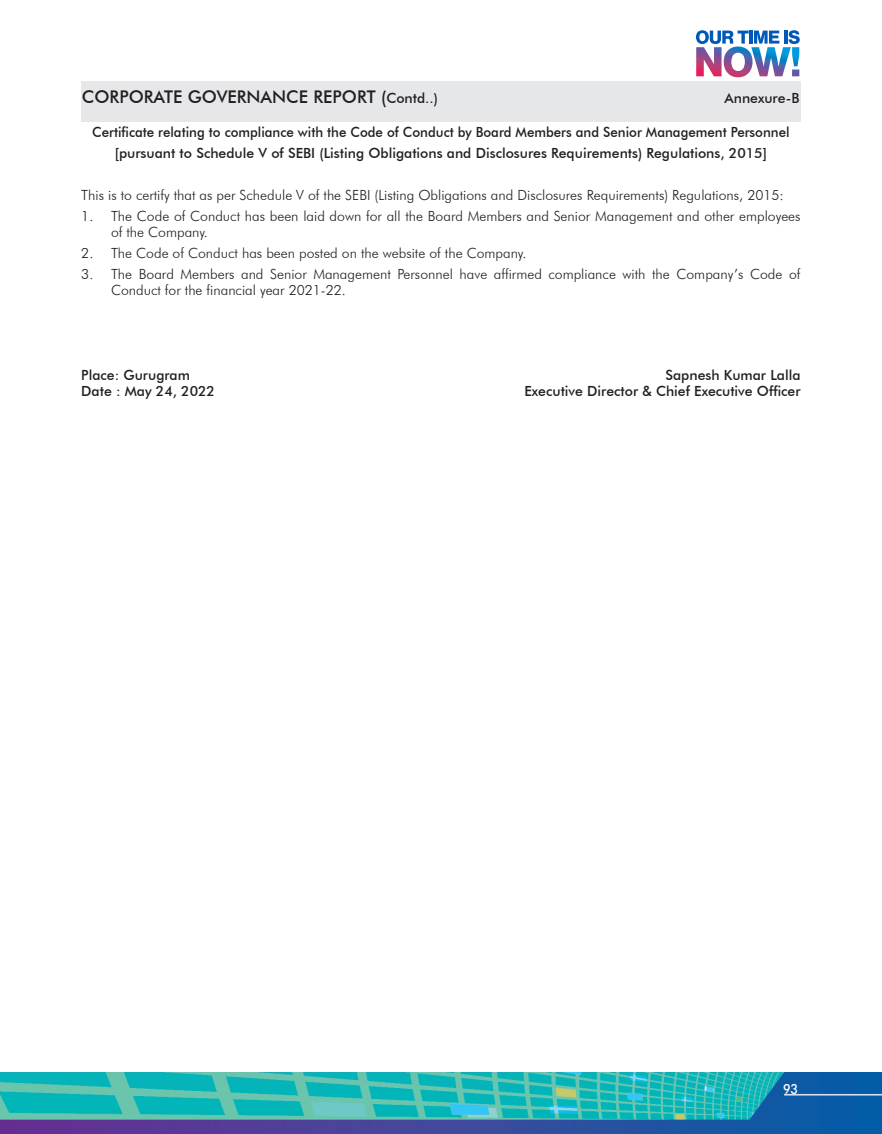
<style>
.page{position:relative;width:882px;height:1134px;background:#fff}
.page>*{position:absolute;margin:0;border:0;box-sizing:border-box;transform-origin:0 0}
.t1{font:500 17.5px "Futura BT";color:#231f20}
.t2{font:300 14px/16.1px "Futura BT";color:#231f20}
.t3{font:500 14px "Futura BT";color:#231f20}
.t4{font:500 14px "Futura BT";color:#231f20;scale:.95 1}
.t5{font:500 14px "Futura BT";color:#fff;scale:.9 1}
.s1{font-size:14px}
</style>
<div class="page">
<img style="left:0;top:1073px;width:882px;height:61px">
<div style="left:81px;top:82px;width:720px;height:40px;background:#e6e7e9"></div>
<hr style="left:784px;top:31px;width:4px;height:13px;background:#0058b8">
<svg style="left:788px;top:30px;width:12px;height:14px"></svg>
<svg style="left:696px;top:30px;width:83px;height:47px"></svg>
<p class="t1" style="left:82px;top:86px;width:358px">CORPORATE GOVERNANCE REPORT (<span class="s1">Contd..)</span></p>
<p class="t3" style="left:725px;top:90px;width:77px">Annexure-B</p>
<p class="t4" style="left:92px;top:123px;width:736px">Certificate relating to compliance with the Code of Conduct by Board Members and Senior Management Personnel</p>
<p class="t3" style="left:115px;top:144px;width:654px">[pursuant to Schedule V of SEBI (Listing Obligations and Disclosures Requirements) Regulations, 2015]</p>
<p class="t2" style="left:81px;top:187px;width:704px">This is to certify that as per Schedule V of the SEBI (Listing Obligations and Disclosures Requirements) Regulations, 2015:</p>
<p class="t2" style="left:111px;top:208px;width:691px;text-indent:-30px">1. The Code of Conduct has been laid down for all the Board Members and Senior Management and other employees of the Company.</p>
<p class="t2" style="left:81px;top:245px;width:447px">2. The Code of Conduct has been posted on the website of the Company.</p>
<p class="t2" style="left:111px;top:266px;width:691px;text-indent:-30px">3. The Board Members and Senior Management Personnel have affirmed compliance with the Company’s Code of<br>Conduct for the financial year 2021-22.</p>
<p class="t3" style="left:81px;top:366px;width:110px">Place: Gurugram</p>
<p class="t3" style="left:665px;top:366px;width:137px">Sapnesh Kumar Lalla</p>
<p class="t3" style="left:81px;top:382px;width:135px">Date : May 24, 2022</p>
<p class="t3" style="left:525px;top:382px;width:277px">Executive Director &amp; Chief Executive Officer</p>
<p class="t5" style="left:783px;top:1080px;width:18px">93</p>
</div>
